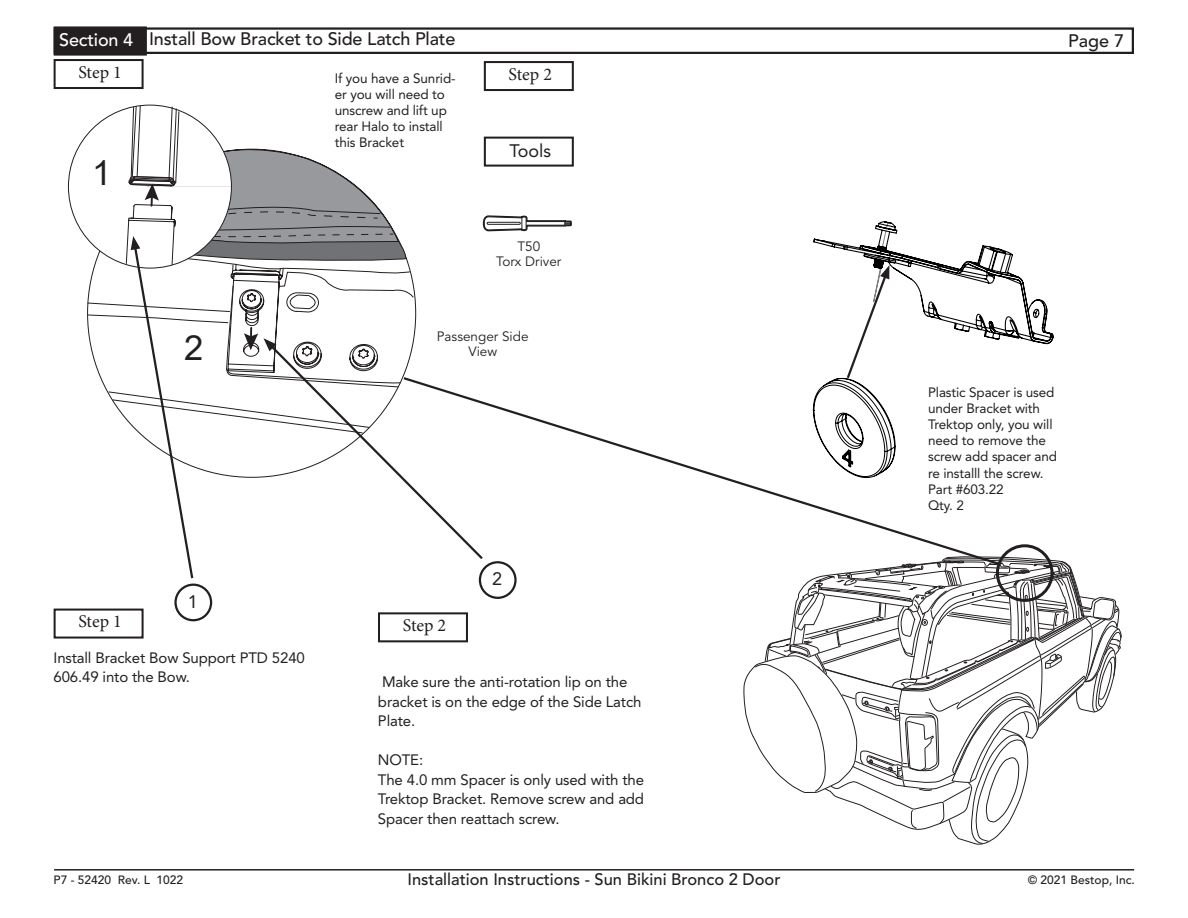
<style>
.page{position:relative;width:1188px;height:918px;background:#fff}
.page>*{position:absolute;margin:0;border:0;box-sizing:border-box;transform-origin:0 0}
.t1{font:34.65px "Arial";color:#231f20}
.t2{font:500 18px "Avenir LT Std";letter-spacing:-.01em;color:#231f20}
.t3{font:18px "Minion Pro";letter-spacing:-.005em;color:#231f20}
.t4{font:500 18px "Avenir LT Std";letter-spacing:-.01em;color:#fff}
.t5{font:18px "Avenir LT Std";color:#231f20}
.t6{font:500 16.5px "Avenir LT Std";color:#231f20}
.t7{font:15px/19.5px "Avenir LT Std";letter-spacing:-.01em;color:#231f20}
.t8{font:13.5px/16.2px "Avenir LT Std";letter-spacing:-.01em;color:#231f20}
.t9{font:13.5px/15px "Avenir LT Std";color:#231f20;text-align:center}
.t10{font:500 12px "Avenir LT Std";color:#231f20}
</style>
<div class="page">
<hr style="left:54px;top:869px;width:1080px;height:2px;background:#231f20">
<div style="left:54px;top:27px;width:1080px;height:27px;border:2px solid #231f20"></div>
<div style="left:55px;top:28px;width:91px;height:26px;background:#231f20"></div>
<div style="left:54px;top:26px;width:93px;height:30px;border:2px solid #231f20"></div>
<svg style="left:53px;top:608px;width:91px;height:31px"></svg>
<svg style="left:53px;top:59px;width:91px;height:30px"></svg>
<svg style="left:483px;top:61px;width:91px;height:31px"></svg>
<svg style="left:378px;top:612px;width:90px;height:31px"></svg>
<svg style="left:483px;top:136px;width:91px;height:31px"></svg>
<svg style="left:482px;top:215px;width:90px;height:17px"></svg>
<div style="left:487px;top:222px;width:34px;height:3px;border:1px solid #201c1d"></div>
<svg style="left:68px;top:104px;width:338px;height:475px"></svg>
<div style="left:479px;top:561px;width:38px;height:38px;border:2px solid #231f20;border-radius:50%"></div>
<div style="left:174px;top:584px;width:38px;height:37px;border:2px solid #231f20;border-radius:50%"></div>
<svg style="left:401px;top:375px;width:600px;height:192px"></svg>
<svg style="left:812px;top:221px;width:242px;height:257px"></svg>
<svg style="left:743px;top:557px;width:379px;height:288px"></svg>
<div style="left:996px;top:544px;width:58px;height:58px;border:3px solid #231f20;border-radius:50%"></div>
<p class="t4" style="left:59px;top:29px;width:75px">Section 4</p>
<p class="t2" style="left:149px;top:28px;width:308px">Install Bow Bracket to Side Latch Plate</p>
<p class="t2" style="left:1068px;top:30px;width:58px">Page 7</p>
<p class="t3" style="left:78px;top:60px;width:45px">Step 1</p>
<p class="t3" style="left:509px;top:62px;width:45px">Step 2</p>
<p class="t8" style="left:335px;top:70px;width:122px">If you have a Sunrid&shy;er you will need to unscrew and lift up rear Halo to install this Bracket</p>
<p class="t5" style="left:509px;top:140px;width:43px">Tools</p>
<h1 class="t1" style="left:92px;top:149px;width:21px">1</h1>
<h1 class="t1" style="left:184px;top:324px;width:21px">2</h1>
<p class="t9" style="left:496px;top:239px;width:67px">T50<br>Torx Driver</p>
<p class="t9" style="left:437px;top:330px;width:93px">Passenger Side</p>
<p class="t9" style="left:468px;top:345px;width:30px">View</p>
<p class="t5" style="left:188px;top:591px;width:12px">1</p>
<p class="t3" style="left:78px;top:609px;width:45px">Step 1</p>
<p class="t7" style="left:54px;top:648px;width:253px">Install Bracket Bow Support PTD 5240</p>
<p class="t7" style="left:54px;top:668px;width:138px">606.49 into the Bow.</p>
<p class="t3" style="left:403px;top:613px;width:45px">Step 2</p>
<p class="t5" style="left:492px;top:569px;width:12px">2</p>
<p class="t7" style="left:378px;top:672px;width:265px">Make sure the anti-rotation lip on the bracket is on the edge of the Side Latch<br>Plate.</p>
<p class="t7" style="left:378px;top:750px;width:47px">NOTE:</p>
<p class="t7" style="left:378px;top:770px;width:268px;text-align:justify">The 4.0 mm Spacer is only used with the Trektop Bracket. Remove screw and add Spacer then reattach screw.</p>
<p class="t8" style="left:928px;top:384px;width:131px">Plastic Spacer is used under Bracket with<br>Trektop only, you will need to remove the screw add spacer and re installl the screw.</p>
<p class="t8" style="left:928px;top:481px;width:77px">Part #603.22</p>
<p class="t8" style="left:928px;top:497px;width:37px">Qty. 2</p>
<p class="t10" style="left:54px;top:873px;width:131px">P7 - 52420 Rev. L 1022</p>
<p class="t6" style="left:408px;top:870px;width:374px">Installation Instructions - Sun Bikini Bronco 2 Door</p>
<p class="t10" style="left:1028px;top:873px;width:109px">© 2021 Bestop, Inc.</p>
</div>
